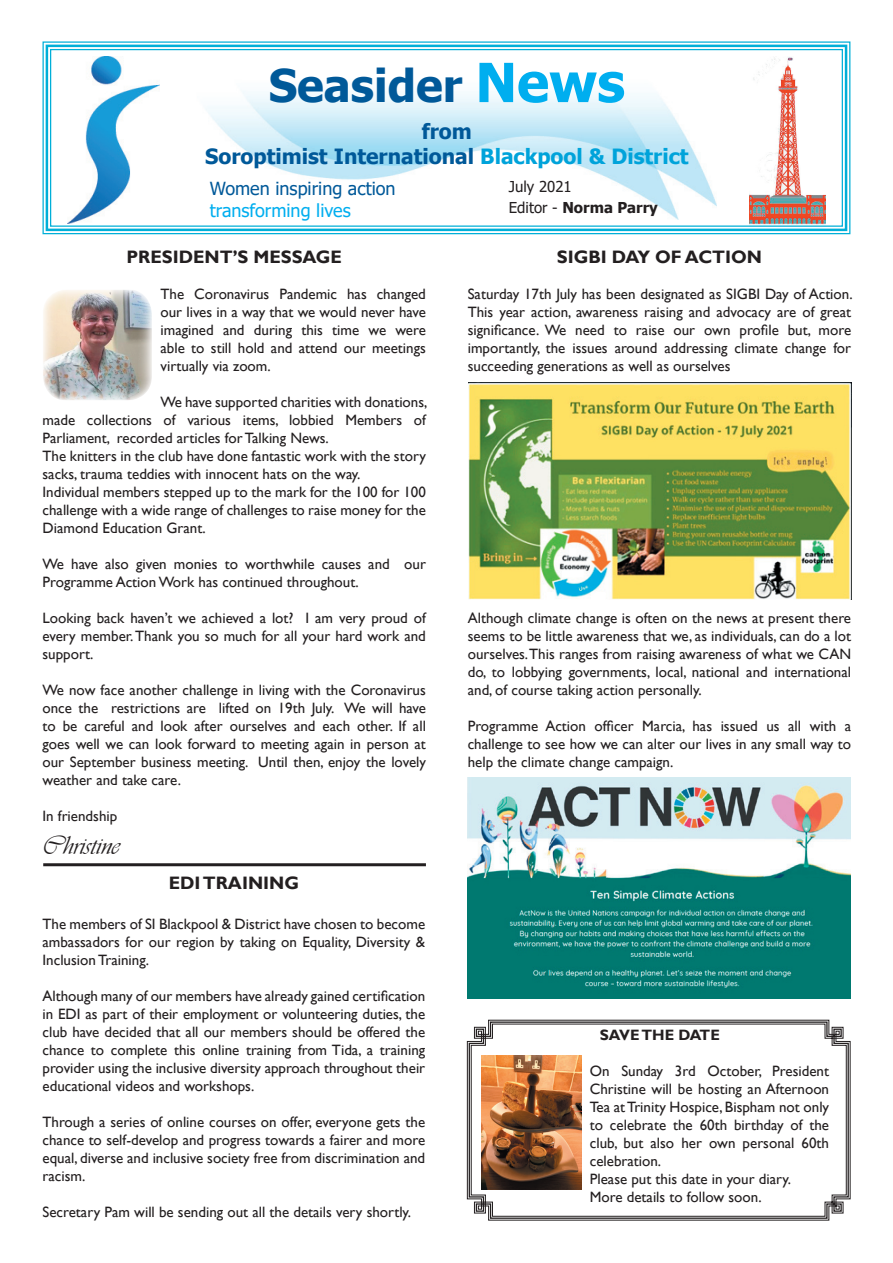
<style>
.page{position:relative;width:893px;height:1263px;background:#fff}
.page>*{position:absolute;margin:0;border:0;box-sizing:border-box;transform-origin:0 0}
.t1{font:700 45px "Tahoma";color:#005999}
.t2{font:27px "Concerto";color:#231f20}
.t3{font:700 21px/25.2px "Tahoma";color:#005999;text-align:center}
.t4{font:700 18px "Gill Sans";color:#231f20}
.t5{font:18px "Tahoma";color:#005999}
.t6{font:18px "Tahoma";color:#00aeef}
.t7{font:15px/18px "Gill Sans";color:#231f20;text-align:justify}
.t8{font:700 15px "Tahoma";color:#231f20}
.t9{font:700 15px "Gill Sans";color:#231f20}
.t10{font:15px "Tahoma";color:#231f20}
.s1{font-size:54px;color:#00aeef}
.s2{color:#00a3da}
.s3{font-weight:400}
</style>
<div class="page">
<svg style="left:467px;top:1019px;width:384px;height:202px;background:#989697"></svg>
<svg style="left:468px;top:1021px;width:381px;height:198px;background:#888686"></svg>
<svg style="left:471px;top:1023px;width:376px;height:194px"></svg>
<svg style="left:42px;top:41px;width:809px;height:194px"></svg>
<div style="left:46px;top:45px;width:801px;height:186px;border:2px solid #00afd8"></div>
<div style="left:50px;top:49px;width:793px;height:178px;border:1px solid #00afd8"></div>
<img style="left:178px;top:55px;width:538px;height:165px">
<img style="left:67px;top:57px;width:92px;height:167px">
<img style="left:750px;top:57px;width:76px;height:168px">
<img style="left:43px;top:290px;width:109px;height:110px">
<hr style="left:43px;top:863px;width:383px;height:3px;background:#231f20">
<img style="left:481px;top:1056px;width:100px;height:133px">
<img style="left:468px;top:383px;width:383px;height:217px">
<img style="left:468px;top:777px;width:382px;height:221px">
<h1 class="t1" style="left:269px;top:54px;width:358px">Seasider <span class="s1">News</span></h1>
<h3 class="t3" style="left:205px;top:120px;width:485px">from<br>Soroptimist International <span class="s2">Blackpool &amp; District</span></h3>
<p class="t8" style="left:509px;top:197px;width:151px"><span class="s3">Editor -</span> Norma Parry</p>
<p class="t10" style="left:509px;top:176px;width:64px">July 2021</p>
<p class="t5" style="left:210px;top:177px;width:187px">Women inspiring action</p>
<p class="t6" style="left:210px;top:198px;width:142px">transforming lives</p>
<p class="t4" style="left:126px;top:246px;width:217px">PRESIDENT’S MESSAGE</p>
<p class="t7" style="left:161px;top:286px;width:267px">The Coronavirus Pandemic has changed our lives in a way that we would never have imagined and during this time we were able to still hold and attend our meetings virtually via zoom.</p>
<p class="t7" style="left:43px;top:394px;width:386px;text-align:left;text-indent:118px">We have supported charities with donations, made collections of various items, lobbied Members of Parliament, recorded articles for Talking News.<br>The knitters in the club have done fantastic work with the story sacks, trauma teddies with innocent hats on the way.<br>Individual members stepped up to the mark for the 100 for 100 challenge with a wide range of challenges to raise money for the Diamond Education Grant.</p>
<p class="t7" style="left:43px;top:556px;width:385px">We have also given monies to worthwhile causes and our<br>Programme Action Work has continued throughout.</p>
<p class="t7" style="left:43px;top:610px;width:385px">Looking back haven’t we achieved a lot? I am very proud of every member. Thank you so much for all your hard work and support.</p>
<p class="t7" style="left:43px;top:682px;width:385px">We now face another challenge in living with the Coronavirus once the restrictions are lifted on 19th July. We will have to be careful and look after ourselves and each other. If all goes well we can look forward to meeting again in person at our September business meeting. Until then, enjoy the lovely weather and take care.</p>
<p class="t7" style="left:43px;top:808px;width:76px">In friendship</p>
<h2 class="t2" style="left:43px;top:829px;width:78px">Christine</h2>
<p class="t4" style="left:169px;top:872px;width:132px">EDI TRAINING</p>
<p class="t7" style="left:43px;top:915px;width:384px">The members of SI Blackpool &amp; District have chosen to become ambassadors for our region by taking on Equality, Diversity &amp; Inclusion Training.</p>
<p class="t7" style="left:43px;top:987px;width:384px">Although many of our members have already gained certification in EDI as part of their employment or volunteering duties, the club have decided that all our members should be offered the chance to complete this online training from Tida, a training provider using the inclusive diversity approach throughout their educational videos and workshops.</p>
<p class="t7" style="left:43px;top:1113px;width:384px">Through a series of online courses on offer, everyone gets the chance to self-develop and progress towards a fairer and more equal, diverse and inclusive society free from discrimination and racism.</p>
<p class="t7" style="left:43px;top:1203px;width:370px">Secretary Pam will be sending out all the details very shortly.</p>
<p class="t4" style="left:557px;top:246px;width:207px">SIGBI DAY OF ACTION</p>
<p class="t7" style="left:468px;top:286px;width:386px">Saturday 17th July has been designated as SIGBI Day of Action.<br>This year action, awareness raising and advocacy are of great significance. We need to raise our own profile but, more importantly, the issues around addressing climate change for succeeding generations as well as ourselves</p>
<p class="t7" style="left:468px;top:610px;width:385px">Although climate change is often on the news at present there seems to be little awareness that we, as individuals, can do a lot ourselves. This ranges from raising awareness of what we CAN do, to lobbying governments, local, national and international and, of course taking action personally.</p>
<p class="t7" style="left:468px;top:718px;width:385px">Programme Action officer Marcia, has issued us all with a challenge to see how we can alter our lives in any small way to help the climate change campaign.</p>
<p class="t9" style="left:600px;top:1026px;width:122px">SAVE THE DATE</p>
<p class="t7" style="left:590px;top:1062px;width:241px;text-align:left">On Sunday 3rd October, President<br>Christine will be hosting an Afternoon<br>Tea at Trinity Hospice, Bispham not only to celebrate the 60th birthday of the club, but also her own personal 60th celebration.<br>Please put this date in your diary.<br>More details to follow soon.</p>
</div>
